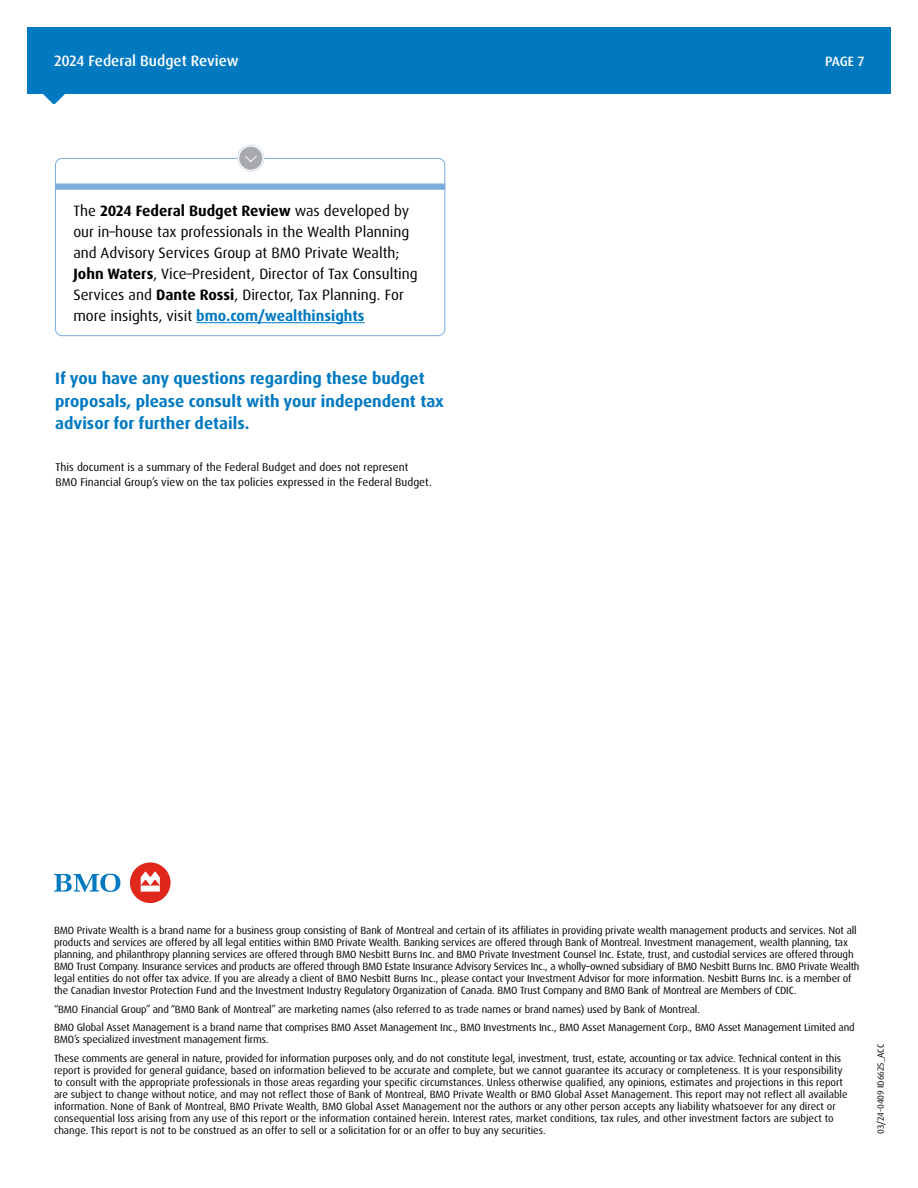
<style>
.page{position:relative;width:918px;height:1188px;background:#fff}
.page>*{position:absolute;margin:0;border:0;box-sizing:border-box;transform-origin:0 0}
.Paragraph_Headline_2{font:700 16.5px/22.5px "Dax Pro";color:#0079c1}
.Body_Copy{font:15px/21px "Dax Pro";color:#000}
.t1{font:500 15px "Dax Pro";color:#fff}
.t2{font:500 13.5px "Dax Pro";color:#fff}
.Legal_7_5_9_Black{font:11.25px/15px "Dax Pro";color:#000}
.Legal{font:10.5px/12px "Dax Pro";letter-spacing:-.01em;color:#000}
.t3{font:9px "Dax Pro";color:#000}
.s1{font-weight:700}
.s2{font-weight:700;color:#0079c1}
</style>
<div class="page">
<div style="left:27px;top:27px;width:864px;height:67px;background:#0079c1"></div>
<svg style="left:43px;top:94px;width:22px;height:10px"></svg>
<div style="left:55px;top:158px;width:390px;height:178px;border:1px solid #7cacdc;border-radius:7px"></div>
<svg style="left:55px;top:184px;width:390px;height:6px;fill:#7cacdc"></svg>
<svg style="left:237px;top:145px;width:27px;height:27px"></svg>
<hr style="left:196px;top:322px;width:169px;height:1px;background:#0079c1">
<svg style="left:54px;top:874px;width:66px;height:18px"></svg>
<div style="left:130px;top:862px;width:41px;height:41px;background:#df271c;border-radius:50%"></div>
<svg style="left:141px;top:872px;width:19px;height:20px"></svg>
<h2 class="t1" style="left:54px;top:51px;width:186px">2024 Federal Budget Review</h2>
<p class="t2" style="left:825px;top:53px;width:41px">PAGE 7</p>
<p class="Body_Copy" style="left:73px;top:201px;width:346px">The <span class="s1">2024 Federal Budget Review</span> was developed by our in–house tax professionals in the Wealth Planning and Advisory Services Group at BMO Private Wealth; <span class="s1">John Waters</span>, Vice–President, Director of Tax Consulting Services and <span class="s1">Dante Rossi</span>, Director, Tax Planning. For more insights, visit <span class="s2">bmo.com/wealthinsights</span></p>
<p class="Paragraph_Headline_2" style="left:55px;top:367px;width:390px">If you have any questions regarding these budget proposals, please consult with your independent tax advisor for further details.</p>
<p class="Legal_7_5_9_Black" style="left:55px;top:459px;width:378px">This document is a summary of the Federal Budget and does not represent<br>BMO Financial Group’s view on the tax policies expressed in the Federal Budget.</p>
<p class="Legal" style="left:54px;top:924px;width:807px">BMO Private Wealth is a brand name for a business group consisting of Bank of Montreal and certain of its affiliates in providing private wealth management products and services. Not all products and services are offered by all legal entities within BMO Private Wealth. Banking services are offered through Bank of Montreal. Investment management, wealth planning, tax planning, and philanthropy planning services are offered through BMO Nesbitt Burns Inc. and BMO Private Investment Counsel Inc. Estate, trust, and custodial services are offered through BMO Trust Company. Insurance services and products are offered through BMO Estate Insurance Advisory Services Inc., a wholly–owned subsidiary of BMO Nesbitt Burns Inc. BMO Private Wealth legal entities do not offer tax advice. If you are already a client of BMO Nesbitt Burns Inc., please contact your Investment Advisor for more information. Nesbitt Burns Inc. is a member of the Canadian Investor Protection Fund and the Investment Industry Regulatory Organization of Canada. BMO Trust Company and BMO Bank of Montreal are Members of CDIC.</p>
<p class="Legal" style="left:54px;top:1003px;width:647px">“BMO Financial Group” and “BMO Bank of Montreal” are marketing names (also referred to as trade names or brand names) used by Bank of Montreal.</p>
<p class="Legal" style="left:54px;top:1022px;width:802px">BMO Global Asset Management is a brand name that comprises BMO Asset Management Inc., BMO Investments Inc., BMO Asset Management Corp., BMO Asset Management Limited and<br>BMO’s specialized investment management firms.</p>
<p class="Legal" style="left:54px;top:1052px;width:795px">These comments are general in nature, provided for information purposes only, and do not constitute legal, investment, trust, estate, accounting or tax advice. Technical content in this report is provided for general guidance, based on information believed to be accurate and complete, but we cannot guarantee its accuracy or completeness. It is your responsibility to consult with the appropriate professionals in those areas regarding your specific circumstances. Unless otherwise qualified, any opinions, estimates and projections in this report are subject to change without notice, and may not reflect those of Bank of Montreal, BMO Private Wealth or BMO Global Asset Management. This report may not reflect all available information. None of Bank of Montreal, BMO Private Wealth, BMO Global Asset Management nor the authors or any other person accepts any liability whatsoever for any direct or consequential loss arising from any use of this report or the information contained herein. Interest rates, market conditions, tax rules, and other investment factors are subject to change. This report is not to be construed as an offer to sell or a solicitation for or an offer to buy any securities.</p>
<p class="t3" style="left:875px;top:1134px;width:91px;rotate:-90deg">03/24-0409 ID6625_ACC</p>
</div>
